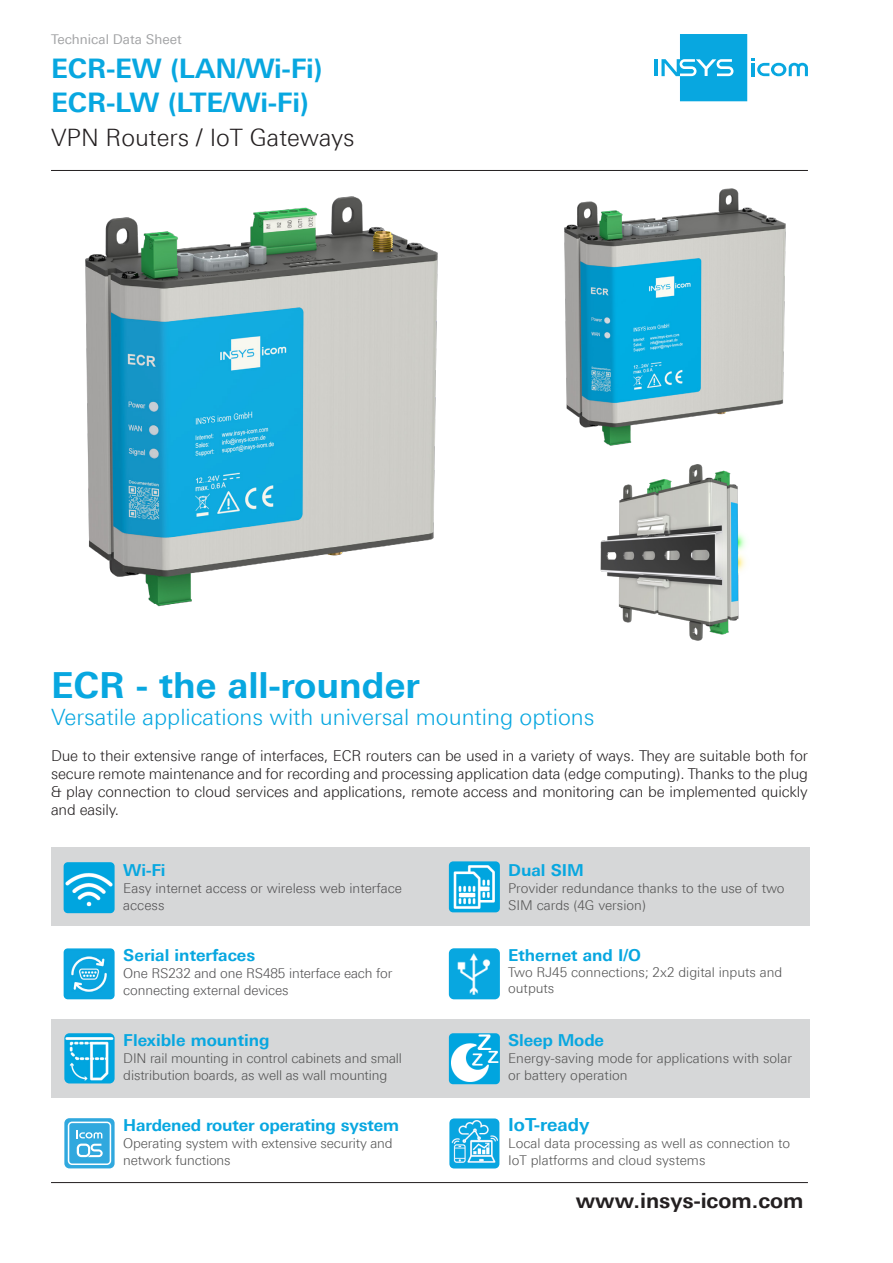
<style>
.page{position:relative;width:893px;height:1263px;background:#fff}
.page>*{position:absolute;margin:0;border:0;box-sizing:border-box;transform-origin:0 0}
.t1{font:700 36px "Linotype Univers 630";color:#08a7e0}
.t2{font:700 27px/34px "Linotype Univers 630";color:#08a7e0}
.t3{font:300 24px "Linotype Univers 330";color:#231f20}
.t4{font:300 22.5px "Linotype Univers 330";color:#08a7e0}
.t5{font:700 21px "Linotype Univers 630";color:#231f20}
.t6{font:700 18px "Linotype Univers 630";color:#08a7e0}
.t7{font:700 16.5px "Linotype Univers 630";color:#08a7e0}
.t8{font:300 15px/18px "Linotype Univers 330";letter-spacing:-.01em;color:#231f20;text-align:justify}
.t9{font:300 13.5px/17px "Linotype Univers 330";color:#545454}
.t10{font:300 13.5px/17px "Linotype Univers 330";letter-spacing:-.01em;color:#525153}
.t11{font:13.5px "Linotype Univers 430";color:#a3a4a6}
</style>
<div class="page">
<hr style="left:51px;top:170px;width:757px;height:1px;background:#231f20">
<hr style="left:51px;top:1182px;width:757px;height:1px;background:#231f20">
<hr style="left:655px;top:59px;width:3px;height:17px;background:#08a7e0">
<svg style="left:661px;top:34px;width:147px;height:67px"></svg>
<div style="left:51px;top:1019px;width:758px;height:79px;background:#d6d7d8"></div>
<div style="left:51px;top:848px;width:758px;height:78px;background:#d6d7d8"></div>
<img style="left:449px;top:1033px;width:51px;height:51px">
<img style="left:64px;top:862px;width:51px;height:51px">
<img style="left:64px;top:948px;width:51px;height:51px">
<svg style="left:64px;top:1118px;width:51px;height:50px;background:#5dbbe5"></svg>
<img style="left:449px;top:948px;width:51px;height:51px">
<img style="left:449px;top:1118px;width:50px;height:50px">
<img style="left:449px;top:861px;width:51px;height:51px">
<img style="left:64px;top:1033px;width:51px;height:50px">
<img style="left:564px;top:188px;width:222px;height:258px">
<img style="left:600px;top:464px;width:146px;height:177px">
<img style="left:85px;top:196px;width:353px;height:411px">
<p class="t11" style="left:51px;top:31px;width:132px">Technical Data Sheet</p>
<p class="t2" style="left:51px;top:51px;width:273px">ECR-EW (LAN/Wi-Fi)<br>ECR-LW (LTE/Wi-Fi)</p>
<p class="t3" style="left:51px;top:123px;width:305px">VPN Routers / IoT Gateways</p>
<p class="t1" style="left:51px;top:663px;width:370px">ECR - the all-rounder</p>
<p class="t4" style="left:51px;top:704px;width:545px">Versatile applications with universal mounting options</p>
<p class="t8" style="left:51px;top:746px;width:758px">Due to their extensive range of interfaces, ECR routers can be used in a variety of ways. They are suitable both for secure remote maintenance and for recording and processing application data (edge computing). Thanks to the plug &amp; play connection to cloud services and applications, remote access and monitoring can be implemented quickly and easily.</p>
<p class="t7" style="left:123px;top:860px;width:44px">Wi-Fi</p>
<p class="t10" style="left:123px;top:880px;width:280px">Easy internet access or wireless web interface access</p>
<p class="t7" style="left:123px;top:945px;width:133px">Serial interfaces</p>
<p class="t10" style="left:123px;top:965px;width:271px">One RS232 and one RS485 interface each for connecting external devices</p>
<p class="t7" style="left:123px;top:1030px;width:148px">Flexible mounting</p>
<p class="t9" style="left:123px;top:1050px;width:280px">DIN rail mounting in control cabinets and small distribution boards, as well as wall mounting</p>
<p class="t7" style="left:123px;top:1115px;width:277px">Hardened router operating system</p>
<p class="t9" style="left:123px;top:1135px;width:271px">Operating system with extensive security and network functions</p>
<p class="t7" style="left:508px;top:860px;width:77px">Dual SIM</p>
<p class="t9" style="left:508px;top:880px;width:278px">Provider redundance thanks to the use of two<br>SIM cards (4G version)</p>
<p class="t7" style="left:508px;top:945px;width:134px">Ethernet and I/O</p>
<p class="t9" style="left:508px;top:964px;width:276px;line-height:16.2px">Two RJ45 connections; 2x2 digital inputs and outputs</p>
<p class="t7" style="left:508px;top:1030px;width:97px">Sleep Mode</p>
<p class="t9" style="left:508px;top:1050px;width:285px">Energy-saving mode for applications with solar or battery operation</p>
<p class="t6" style="left:508px;top:1114px;width:83px">IoT-ready</p>
<p class="t9" style="left:508px;top:1135px;width:283px">Local data processing as well as connection to<br>IoT platforms and cloud systems</p>
<h3 class="t5" style="left:576px;top:1187px;width:229px">www.insys-icom.com</h3>
</div>
